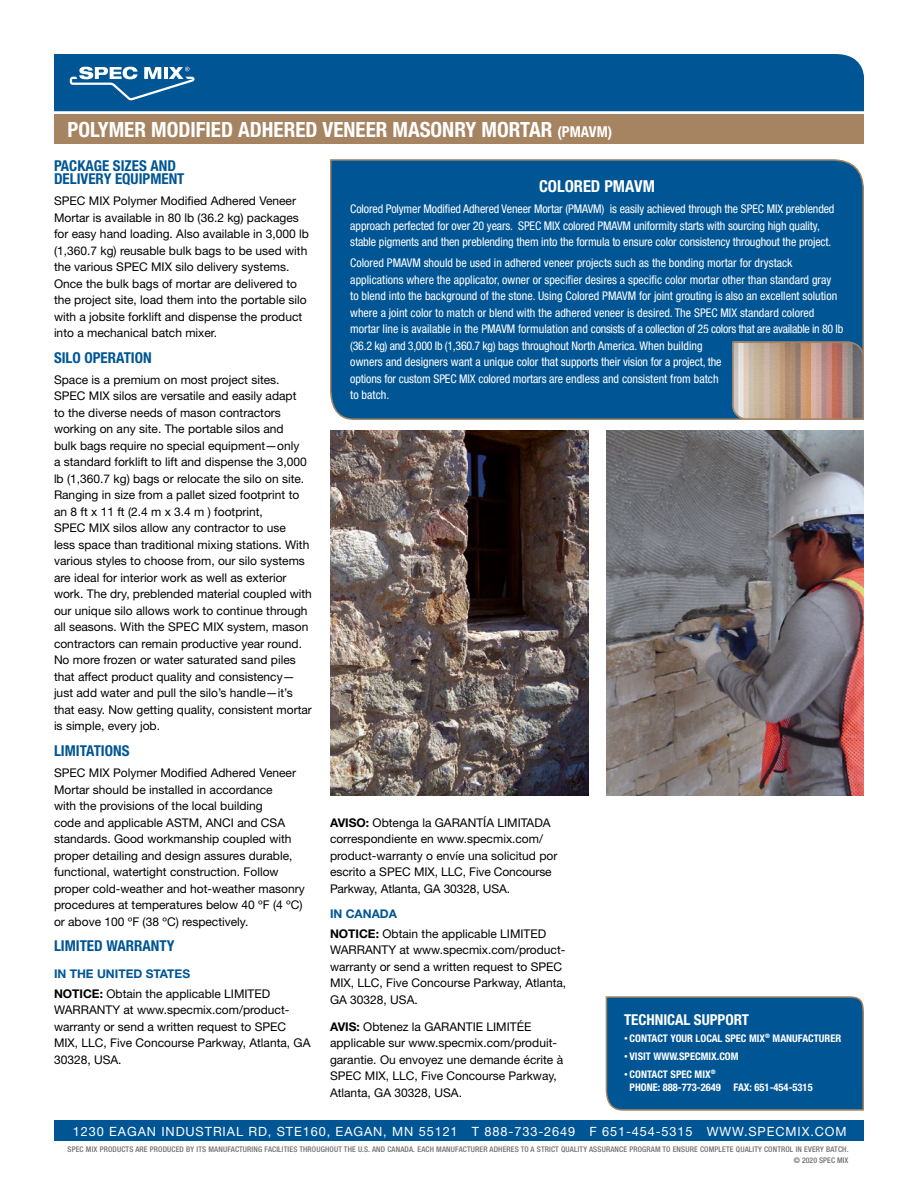
<style>
.page{position:relative;width:918px;height:1188px;background:#fff}
.page>*{position:absolute;margin:0;border:0;box-sizing:border-box;transform-origin:0 0}
.t1{font:700 condensed 21px "Helvetica Neue";color:#fff}
.t2{font:700 condensed 16.5px "Helvetica Neue";color:#fff}
.t3{font:700 condensed 15px/13.5px "Helvetica Neue";color:#005695}
.t4{font:700 condensed 15px "Helvetica Neue";color:#fff}
.t5{font:12.75px "Helvetica Neue";letter-spacing:.07em;color:#fff}
.t6{font:12px/16.5px "Helvetica Neue";color:#000}
.t7{font:condensed 12px/16.5px "Helvetica Neue";color:#fff}
.t8{font:700 condensed 10.5px/13.5px "Helvetica Neue";color:#fff}
.t9{font:500 condensed 7.8px/11.2px "Helvetica Neue";letter-spacing:.02em;color:#6d6e71;text-align:right}
.s1{font-size:15px}
.s2{font-weight:700;color:#005695}
.s3{font-weight:700}
.s4{font-size:7.5px}
</style>
<div class="page">
<div style="left:54px;top:54px;width:810px;height:57px;background:#005695"></div>
<div style="left:54px;top:1120px;width:810px;height:21px;background:#005695"></div>
<svg style="left:70px;top:67px;width:125px;height:34px"></svg>
<div style="left:54px;top:114px;width:810px;height:30px;background:#a68462"></div>
<img style="left:606px;top:431px;width:258px;height:364px">
<img style="left:330px;top:431px;width:258px;height:364px">
<div style="left:605px;top:996px;width:259px;height:115px;background:#005595"></div>
<div style="left:330px;top:159px;width:534px;height:261px;background:#005695"></div>
<svg style="left:731px;top:341px;width:133px;height:79px;background:#b69a8a"></svg>
<h1 class="t1" style="left:68px;top:117px;width:546px">POLYMER MODIFIED ADHERED VENEER MASONRY MORTAR <span class="s1">(PMAVM)</span></h1>
<p class="t3" style="left:54px;top:159px;width:132px">PACKAGE SIZES AND<br>DELIVERY EQUIPMENT</p>
<p class="t6" style="left:54px;top:193px;width:256px">SPEC MIX Polymer Modified Adhered Veneer Mortar is available in 80 lb (36.2 kg) packages for easy hand loading. Also available in 3,000 lb (1,360.7 kg) reusable bulk bags to be used with the various SPEC MIX silo delivery systems.<br>Once the bulk bags of mortar are delivered to the project site, load them into the portable silo with a jobsite forklift and dispense the product into a mechanical batch mixer.</p>
<p class="t3" style="left:54px;top:351px;width:99px">SILO OPERATION</p>
<p class="t6" style="left:54px;top:371px;width:259px">Space is a premium on most project sites.<br>SPEC MIX silos are versatile and easily adapt<br>to the diverse needs of mason contractors working on any site. The portable silos and<br>bulk bags require no special equipment—only<br>a standard forklift to lift and dispense the 3,000 lb (1,360.7 kg) bags or relocate the silo on site.<br>Ranging in size from a pallet sized footprint to an 8 ft x 11 ft (2.4 m x 3.4 m ) footprint,<br>SPEC MIX silos allow any contractor to use<br>less space than traditional mixing stations. With various styles to choose from, our silo systems are ideal for interior work as well as exterior work. The dry, preblended material coupled with our unique silo allows work to continue through all seasons. With the SPEC MIX system, mason contractors can remain productive year round.<br>No more frozen or water saturated sand piles that affect product quality and consistency— just add water and pull the silo’s handle—it’s that easy. Now getting quality, consistent mortar is simple, every job.</p>
<p class="t3" style="left:54px;top:744px;width:77px">LIMITATIONS</p>
<p class="t6" style="left:54px;top:764px;width:252px">SPEC MIX Polymer Modified Adhered Veneer Mortar should be installed in accordance<br>with the provisions of the local building<br>code and applicable ASTM, ANCI and CSA standards. Good workmanship coupled with proper detailing and design assures durable, functional, watertight construction. Follow proper cold-weather and hot-weather masonry procedures at temperatures below 40 ºF (4 ºC) or above 100 ºF (38 ºC) respectively.</p>
<p class="t3" style="left:54px;top:939px;width:122px">LIMITED WARRANTY</p>
<p class="t6" style="left:54px;top:963px;width:218px;line-height:20px"><span class="s2">IN THE UNITED STATES<br></span><span class="s3">NOTICE:</span> Obtain the applicable LIMITED</p>
<p class="t6" style="left:54px;top:1001px;width:258px">WARRANTY at www.specmix.com/product&shy;warranty or send a written request to SPEC MIX, LLC, Five Concourse Parkway, Atlanta, GA 30328, USA.</p>
<h2 class="t2" style="left:539px;top:176px;width:117px">COLORED PMAVM</h2>
<p class="t7" style="left:350px;top:201px;width:486px">Colored Polymer Modified Adhered Veneer Mortar (PMAVM) is easily achieved through the SPEC MIX preblended approach perfected for over 20 years. SPEC MIX colored PMAVM uniformity starts with sourcing high quality, stable pigments and then preblending them into the formula to ensure color consistency throughout the project.</p>
<p class="t7" style="left:350px;top:255px;width:495px">Colored PMAVM should be used in adhered veneer projects such as the bonding mortar for drystack applications where the applicator, owner or specifier desires a specific color mortar other than standard gray<br>to blend into the background of the stone. Using Colored PMAVM for joint grouting is also an excellent solution where a joint color to match or blend with the adhered veneer is desired. The SPEC MIX standard colored mortar line is available in the PMAVM formulation and consists of a collection of 25 colors that are available in 80 lb (36.2 kg) and 3,000 lb (1,360.7 kg) bags throughout North America. When building<br>owners and designers want a unique color that supports their vision for a project, the<br>options for custom SPEC MIX colored mortars are endless and consistent from batch<br>to batch.</p>
<p class="t6" style="left:330px;top:814px;width:229px"><span class="s3">AVISO:</span> Obtenga la GARANTÍA LIMITADA correspondiente en www.specmix.com/ product-warranty o envíe una solicitud por escrito a SPEC MIX, LLC, Five Concourse Parkway, Atlanta, GA 30328, USA.</p>
<p class="t6" style="left:330px;top:903px;width:218px;line-height:20px"><span class="s2">IN CANADA<br></span><span class="s3">NOTICE:</span> Obtain the applicable LIMITED</p>
<p class="t6" style="left:330px;top:942px;width:238px">WARRANTY at www.specmix.com/product&shy;warranty or send a written request to SPEC MIX, LLC, Five Concourse Parkway, Atlanta, GA 30328, USA.</p>
<p class="t6" style="left:330px;top:1018px;width:235px"><span class="s3">AVIS:</span> Obtenez la GARANTIE LIMITÉE applicable sur www.specmix.com/produit&shy;garantie. Ou envoyez une demande écrite à SPEC MIX, LLC, Five Concourse Parkway, Atlanta, GA 30328, USA.</p>
<p class="t4" style="left:624px;top:1011px;width:126px">TECHNICAL SUPPORT</p>
<p class="t8" style="left:624px;top:1031px;width:219px"><span class="s4">•</span> CONTACT YOUR LOCAL SPEC MIX<sup>®</sup> MANUFACTURER</p>
<p class="t8" style="left:624px;top:1049px;width:116px"><span class="s4">•</span> VISIT WWW.SPECMIX.COM</p>
<p class="t8" style="left:630px;top:1067px;width:185px;text-indent:-6px"><span class="s4">•</span> CONTACT SPEC MIX<sup>®<br></sup>PHONE: 888-773-2649 FAX: 651-454-5315</p>
<p class="t5" style="left:73px;top:1123px;width:775px">1230 EAGAN INDUSTRIAL RD, STE160, EAGAN, MN 55121 T 888-733-2649 F 651-454-5315 WWW.SPECMIX.COM</p>
<p class="t9" style="left:68px;top:1143px;width:783px">SPEC MIX PRODUCTS ARE PRODUCED BY ITS MANUFACTURING FACILITIES THROUGHOUT THE U.S. AND CANADA. EACH MANUFACTURER ADHERES TO A STRICT QUALITY ASSURANCE PROGRAM TO ENSURE COMPLETE QUALITY CONTROL IN EVERY BATCH. © 2020 SPEC MIX</p>
</div>
